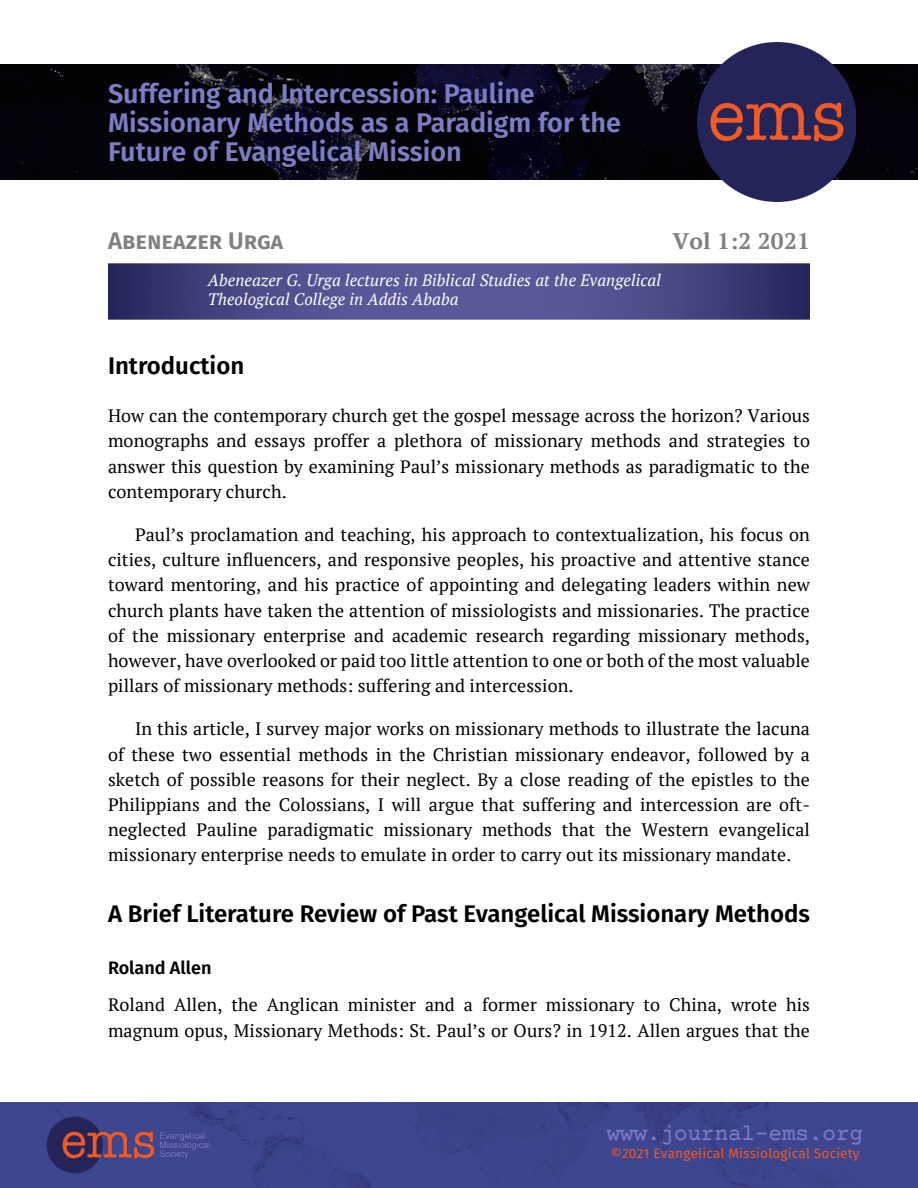
<style>
.page{position:relative;width:918px;height:1188px;background:#fff}
.page>*{position:absolute;margin:0;border:0;box-sizing:border-box;transform-origin:0 0}
.t1{font:600 27px/29.1px "Fira Sans";color:#7d7dc5}
.t2{font:600 24px "Fira Sans";color:#000}
.t3{font:600 24px "Fira Sans";color:#808080}
.t4{font:22.5px "Courier Prime";color:#7d7dc5}
.t5{font:700 22.5px "PT Serif";letter-spacing:.01em;color:#808080}
.t6{font:18px/25.2px "PT Serif";letter-spacing:.005em;color:#000;text-align:justify}
.t7{font:600 18px "Fira Sans";color:#000}
.t8{font:italic 16.5px/19.5px "PT Serif";letter-spacing:.005em;color:#fff}
.t9{font:13.5px "Fira Sans";letter-spacing:.01em;color:#f15a25}
</style>
<div class="page">
<hr style="left:917px;top:1080px;width:1px;height:108px;background:#242459">
<div style="left:0;top:1102px;width:918px;height:86px;background:#3d468f"></div>
<img style="left:47px;top:1116px;width:163px;height:58px">
<img style="left:0;top:65px;width:918px;height:114px">
<img style="left:698px;top:43px;width:158px;height:158px">
<img style="left:108px;top:263px;width:702px;height:57px">
<h1 class="t1" style="left:108px;top:79px;width:515px">Suffering and Intercession: Pauline<br>Missionary Methods as a Paradigm for the<br>Future of Evangelical Mission</h1>
<h2 class="t3" style="left:108px;top:226px;width:177px">Abeneazer Urga</h2>
<p class="t8" style="left:208px;top:270px;width:455px">Abeneazer G. Urga lectures in Biblical Studies at the Evangelical<br>Theological College in Addis Ababa</p>
<p class="t5" style="left:672px;top:226px;width:139px">Vol 1:2 2021</p>
<h2 class="t2" style="left:108px;top:352px;width:138px">Introduction</h2>
<p class="t6" style="left:108px;top:403px;width:704px">How can the contemporary church get the gospel message across the horizon? Various monographs and essays proffer a plethora of missionary methods and strategies to answer this question by examining Paul’s missionary methods as paradigmatic to the contemporary church.</p>
<p class="t6" style="left:108px;top:522px;width:703px;text-indent:27px">Paul’s proclamation and teaching, his approach to contextualization, his focus on cities, culture influencers, and responsive peoples, his proactive and attentive stance toward mentoring, and his practice of appointing and delegating leaders within new church plants have taken the attention of missiologists and missionaries. The practice of the missionary enterprise and academic research regarding missionary methods, however, have overlooked or paid too little attention to one or both of the most valuable pillars of missionary methods: suffering and intercession.</p>
<p class="t6" style="left:108px;top:716px;width:704px;text-indent:27px">In this article, I survey major works on missionary methods to illustrate the lacuna of these two essential methods in the Christian missionary endeavor, followed by a sketch of possible reasons for their neglect. By a close reading of the epistles to the Philippians and the Colossians, I will argue that suffering and intercession are oft&shy;neglected Pauline paradigmatic missionary methods that the Western evangelical missionary enterprise needs to emulate in order to carry out its missionary mandate.</p>
<h2 class="t2" style="left:108px;top:900px;width:704px">A Brief Literature Review of Past Evangelical Missionary Methods</h2>
<p class="t7" style="left:108px;top:957px;width:105px">Roland Allen</p>
<p class="t6" style="left:108px;top:992px;width:703px">Roland Allen, the Anglican minister and a former missionary to China, wrote his magnum opus, Missionary Methods: St. Paul’s or Ours? in 1912. Allen argues that the</p>
<p class="t4" style="left:607px;top:1124px;width:258px">www.journal-ems.org</p>
<p class="t9" style="left:611px;top:1145px;width:250px">©2021 Evangelical Missiological Society</p>
</div>
